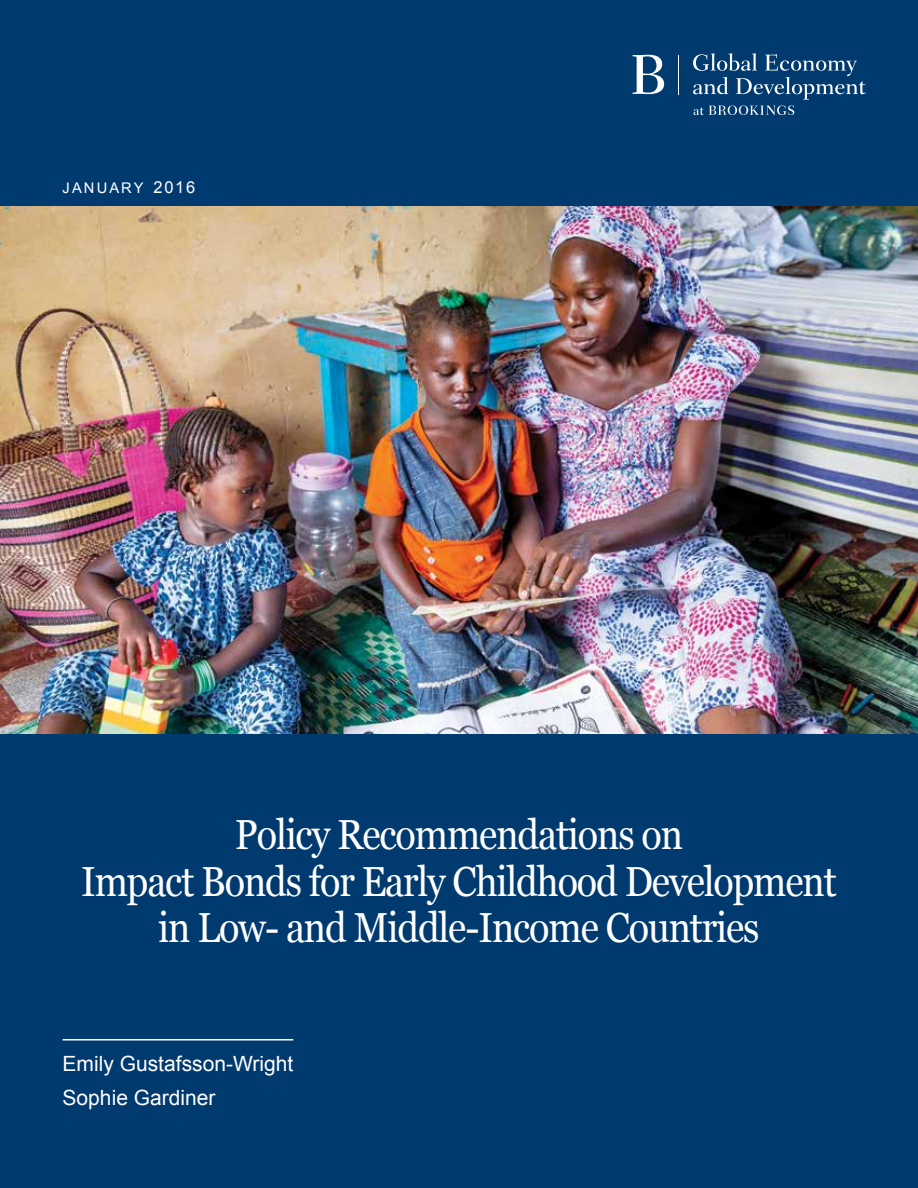
<style>
.page{position:relative;width:918px;height:1188px;background:#003a6f}
.page>*{position:absolute;margin:0;border:0;box-sizing:border-box;transform-origin:0 0}
.t1{font:42px/46.5px "Georgia";letter-spacing:-.03em;color:#fff;text-align:center;scale:.9 1}
.t2{font:21px/34.5px "Arial";color:#fff}
.t3{font:14.7px "Arial";letter-spacing:.145em;color:#fff}
.s1{font-size:16.5px}
</style>
<div class="page">
<hr style="left:678px;top:55px;width:1px;height:39px;background:#fff">
<svg style="left:633px;top:55px;width:31px;height:39px"></svg>
<svg style="left:693px;top:53px;width:173px;height:62px"></svg>
<hr style="left:63px;top:1039px;width:230px;height:2px;background:#fff">
<img style="left:0;top:207px;width:918px;height:526px">
<p class="t3" style="left:63px;top:178px;width:134px">JANUARY <span class="s1">2016</span></p>
<p class="t1" style="left:81px;top:812px;width:841px">Policy Recommendations on<br>Impact Bonds for Early Childhood Development in Low- and Middle-Income Countries</p>
<p class="t2" style="left:63px;top:1046px;width:232px">Emily Gustafsson-Wright<br>Sophie Gardiner</p>
</div>
